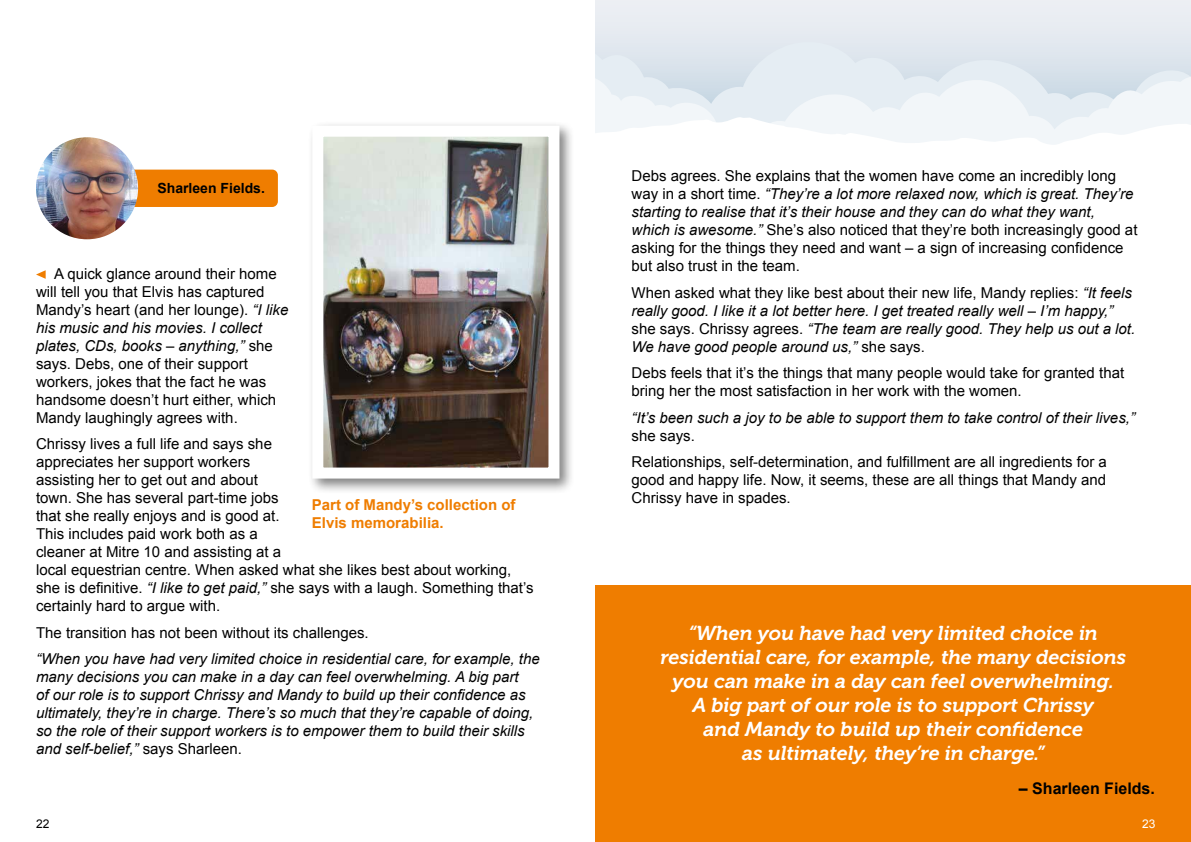
<style>
.page{position:relative;width:1191px;height:842px;background:#fff}
.page>*{position:absolute;margin:0;border:0;box-sizing:border-box;transform-origin:0 0}
.t1{font:italic 20px/24px "Museo 700";color:#fff;text-align:center}
.t2{font:700 16px "Arial";color:#000}
.t3{font:15px/18px "Arial";color:#000}
.t4{font:italic 15px/18px "Arial";color:#000}
.t5{font:700 15px/18px "Arial";color:#ef7d00}
.t6{font:700 14px "Arial";color:#000}
.t7{font:12px "Arial";color:#000}
.t8{font:12px "Arial";color:#fff}
.s1{font-style:italic}
.s2{font-style:normal}
</style>
<div class="page">
<div style="left:595px;top:0;width:596px;height:156px;background:#e9edf2"></div>
<div style="left:595px;top:47px;width:596px;height:14px;background:#dfe6ee"></div>
<svg style="left:632px;top:61px;width:559px;height:43px"></svg>
<svg style="left:595px;top:117px;width:596px;height:39px;fill:#fff"></svg>
<svg style="left:36px;top:270px;width:10px;height:9px"></svg>
<div style="left:595px;top:585px;width:596px;height:257px;background:#ef7d00"></div>
<div style="left:308px;top:121px;width:267px;height:373px;background:#000;opacity:.5"></div>
<img style="left:324px;top:138px;width:223px;height:329px">
<div style="left:312px;top:126px;width:247px;height:353px;border:11px solid #fff"></div>
<div style="left:62px;top:170px;width:216px;height:37px;background:#ef7d00;border-radius:6px"></div>
<img style="left:36px;top:137px;width:102px;height:102px;border-radius:51px">
<p class="t6" style="left:157px;top:179px;width:109px">Sharleen Fields.</p>
<p class="t3" style="left:36px;top:265px;width:254px;text-indent:18px">A quick glance around their home will tell you that Elvis has captured Mandy’s heart (and her lounge). <span class="s1">“I like his music and his movies. I collect plates, CDs, books – anything,”</span> she says. Debs, one of their support workers, jokes that the fact he was handsome doesn’t hurt either, which Mandy laughingly agrees with.</p>
<p class="t3" style="left:36px;top:435px;width:499px">Chrissy lives a full life and says she<br>appreciates her support workers<br>assisting her to get out and about<br>town. She has several part-time jobs<br>that she really enjoys and is good at.<br>This includes paid work both as a<br>cleaner at Mitre 10 and assisting at a<br>local equestrian centre. When asked what she likes best about working, she is definitive. <span class="s1">“I like to get paid,”</span> she says with a laugh. Something that’s certainly hard to argue with.</p>
<p class="t3" style="left:36px;top:624px;width:334px">The transition has not been without its challenges.</p>
<p class="t4" style="left:36px;top:650px;width:505px">“When you have had very limited choice in residential care, for example, the many decisions you can make in a day can feel overwhelming. A big part<br>of our role is to support Chrissy and Mandy to build up their confidence as ultimately, they’re in charge. There’s so much that they’re capable of doing, so the role of their support workers is to empower them to build their skills and self-belief,” <span class="s2">says Sharleen.</span></p>
<p class="t5" style="left:312px;top:496px;width:205px">Part of Mandy’s collection of<br>Elvis memorabilia.</p>
<p class="t3" style="left:631px;top:167px;width:507px">Debs agrees. She explains that the women have come an incredibly long way in a short time. <span class="s1">“They’re a lot more relaxed now, which is great. They’re starting to realise that it’s their house and they can do what they want,<br>which is awesome.”</span> She’s also noticed that they’re both increasingly good at asking for the things they need and want – a sign of increasing confidence but also trust in the team.</p>
<p class="t4" style="left:631px;top:283px;width:505px"><span class="s2">When asked what they like best about their new life, Mandy replies:</span> “It feels really good. I like it a lot better here. I get treated really well – I’m happy,” <span class="s2">she says. Chrissy agrees.</span> “The team are really good. They help us out a lot.<br>We have good people around us,” <span class="s2">she says.</span></p>
<p class="t3" style="left:631px;top:364px;width:494px">Debs feels that it’s the things that many people would take for granted that bring her the most satisfaction in her work with the women.</p>
<p class="t4" style="left:631px;top:408px;width:505px">“It’s been such a joy to be able to support them to take control of their lives,”</p>
<p class="t3" style="left:631px;top:422px;width:477px;line-height:26.5px">she says.<br>Relationships, self-determination, and fulfillment are all ingredients for a</p>
<p class="t3" style="left:631px;top:471px;width:476px">good and happy life. Now, it seems, these are all things that Mandy and<br>Chrissy have in spades.</p>
<p class="t1" style="left:660px;top:621px;width:467px">“When you have had very limited choice in residential care, for example, the many decisions you can make in a day can feel overwhelming.<br>A big part of our role is to support Chrissy<br>and Mandy to build up their confidence<br>as ultimately, they’re in charge.”</p>
<p class="t2" style="left:1018px;top:777px;width:138px">– Sharleen Fields.</p>
<p class="t7" style="left:36px;top:816px;width:15px">22</p>
<p class="t8" style="left:1142px;top:816px;width:15px">23</p>
</div>
